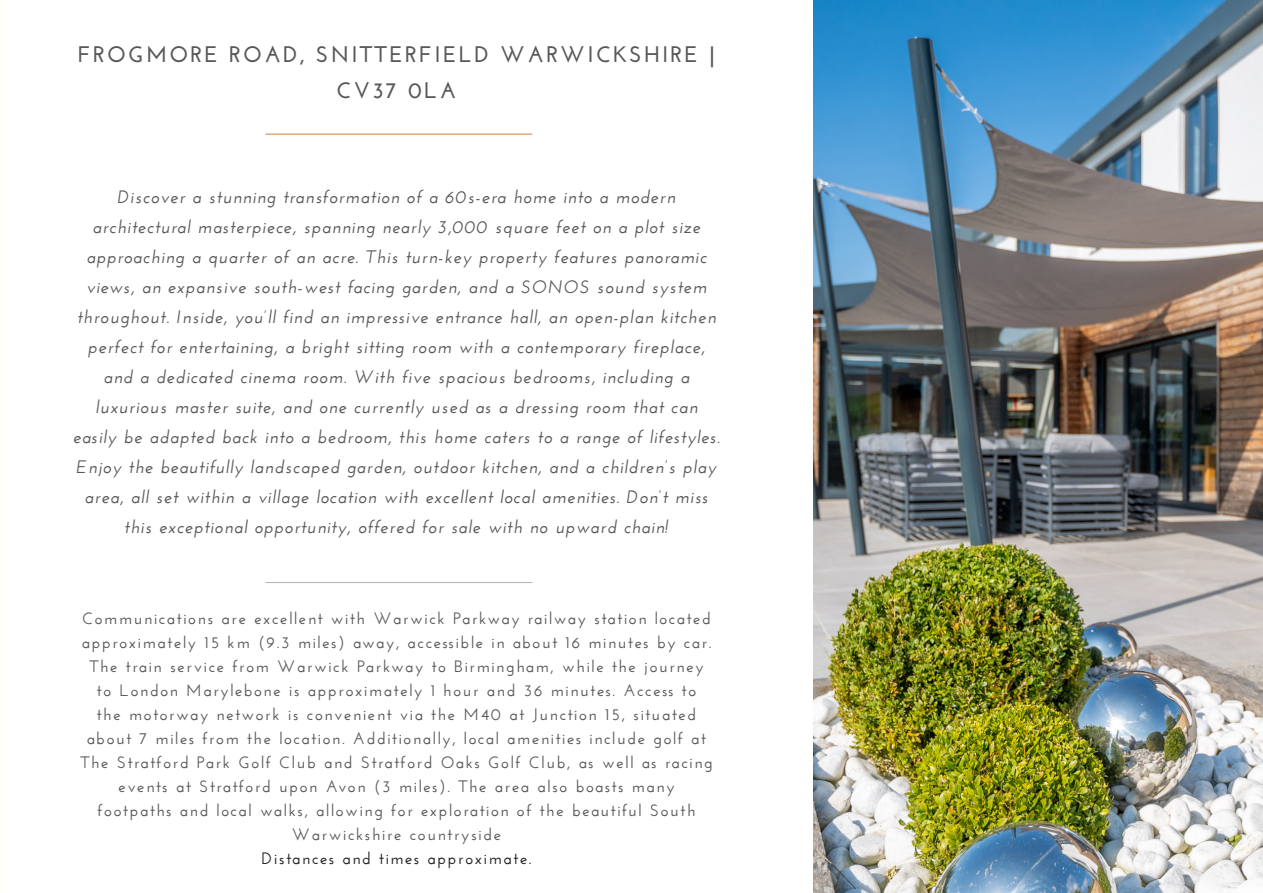
<style>
.page{position:relative;width:1263px;height:893px;background:#fff}
.page>*{position:absolute;margin:0;border:0;box-sizing:border-box;transform-origin:0 0}
.t1{font:700 22.5px/36px "Josefin Sans";letter-spacing:.1em;color:#57585a;text-align:center}
.t2{font:italic 600 18px/30px "Josefin Sans";letter-spacing:.05em;color:#57585a;text-align:center}
.t3{font:600 16.5px/24px "Josefin Sans";letter-spacing:.1em;color:#57585a;text-align:center}
.t4{font:600 16.5px "Josefin Sans";letter-spacing:.1em;color:#201d1e}
</style>
<div class="page">
<img style="left:813px;top:0;width:450px;height:893px">
<hr style="left:265px;top:134px;width:267px;height:1px;background:#d57d3a">
<hr style="left:265px;top:582px;width:267px;height:1px;background:#b2b5b6">
<p class="t1" style="left:78px;top:36px;width:639px">FROGMORE ROAD, SNITTERFIELD WARWICKSHIRE |<br>CV37 0LA</p>
<p class="t2" style="left:73px;top:181px;width:648px">Discover a stunning transformation of a 60s-era home into a modern architectural masterpiece, spanning nearly 3,000 square feet on a plot size approaching a quarter of an acre. This turn-key property features panoramic views, an expansive south-west facing garden, and a SONOS sound system throughout. Inside, you’ll find an impressive entrance hall, an open-plan kitchen perfect for entertaining, a bright sitting room with a contemporary fireplace, and a dedicated cinema room. With five spacious bedrooms, including a luxurious master suite, and one currently used as a dressing room that can easily be adapted back into a bedroom, this home caters to a range of lifestyles.<br>Enjoy the beautifully landscaped garden, outdoor kitchen, and a children’s play area, all set within a village location with excellent local amenities. Don’t miss this exceptional opportunity, offered for sale with no upward chain!</p>
<p class="t3" style="left:80px;top:606px;width:634px">Communications are excellent with Warwick Parkway railway station located approximately 15 km (9.3 miles) away, accessible in about 16 minutes by car.<br>The train service from Warwick Parkway to Birmingham, while the journey to London Marylebone is approximately 1 hour and 36 minutes. Access to<br>the motorway network is convenient via the M40 at Junction 15, situated about 7 miles from the location. Additionally, local amenities include golf at The Stratford Park Golf Club and Stratford Oaks Golf Club, as well as racing events at Stratford upon Avon (3 miles). The area also boasts many footpaths and local walks, allowing for exploration of the beautiful South Warwickshire countryside</p>
<p class="t4" style="left:262px;top:848px;width:271px">Distances and times approximate.</p>
</div>
